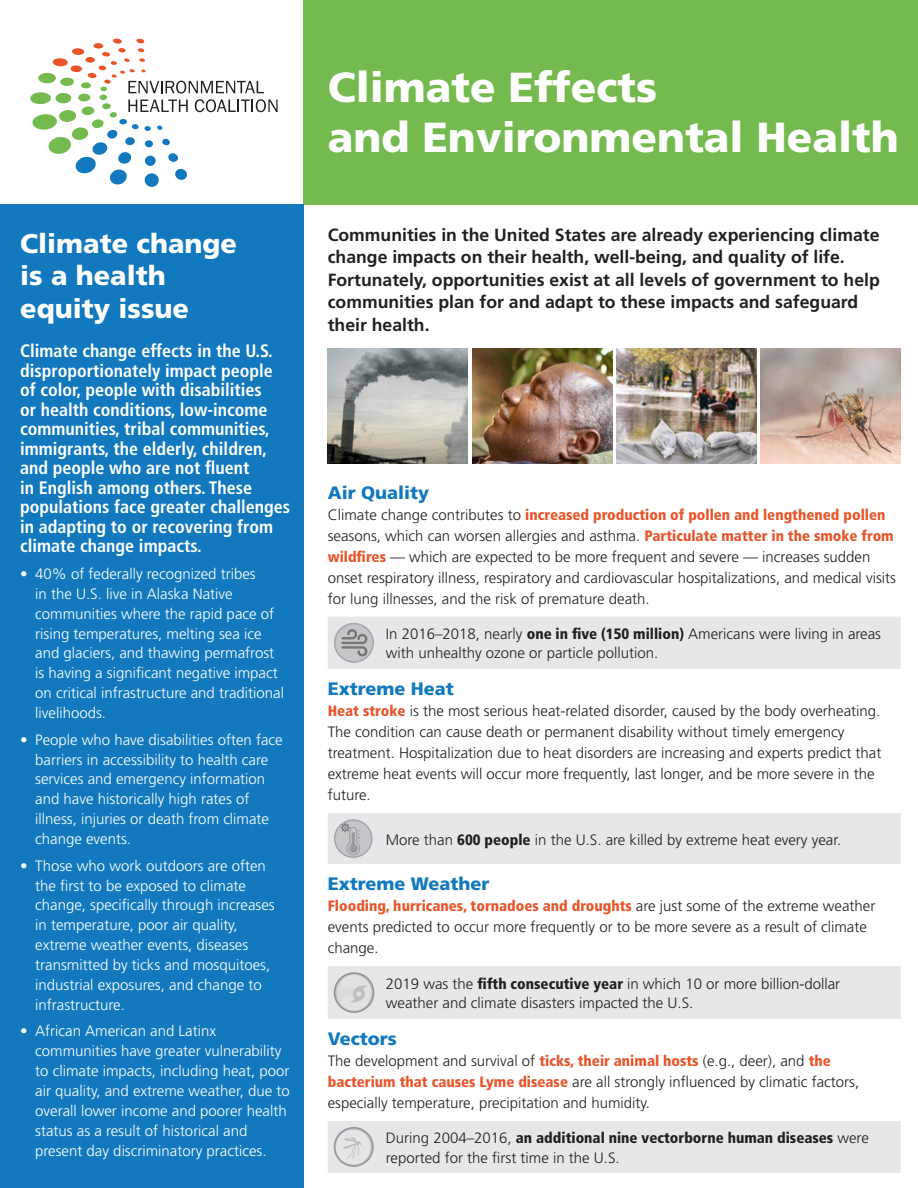
<style>
.page{position:relative;width:918px;height:1188px;background:#fff}
.page>*{position:absolute;margin:0;border:0;box-sizing:border-box;transform-origin:0 0}
.Fact_Sheet_Title{font:900 42px/50.4px "Frutiger";color:#fff}
.Subheader{font:900 27px/32.4px "Frutiger";color:#fff}
.Fast_Fact_Sidebar_co{font:700 condensed 18px/19.5px "Frutiger";color:#fff}
.t1{font:900 18px "Frutiger";color:#1279bf}
.Large_opening_paragr{font:700 17.7px/22.5px "Frutiger";color:#231f20}
.Body_paragraph{font:300 15px/21px "Frutiger";color:#231f20}
.t2{font:300 15px/19.8px "Frutiger";color:#fff}
.s1{font-weight:900;font-stretch:condensed;color:#e95429}
.s2{font-weight:900;font-stretch:condensed}
</style>
<div class="page">
<div style="left:304px;top:0;width:614px;height:205px;background:#75ba4f"></div>
<div style="left:0;top:205px;width:304px;height:983px;background:#1279bf"></div>
<svg style="left:32px;top:39px;width:246px;height:147px"></svg>
<div style="left:328px;top:617px;width:573px;height:52px;background:#e6e7e9"></div>
<div style="left:328px;top:813px;width:573px;height:51px;background:#e6e7e9"></div>
<div style="left:328px;top:966px;width:573px;height:53px;background:#e6e7e9"></div>
<img style="left:335px;top:973px;width:38px;height:39px">
<div style="left:334px;top:972px;width:40px;height:41px;border:2px solid #939598;border-radius:50%"></div>
<div style="left:328px;top:1121px;width:573px;height:52px;background:#e6e7e9"></div>
<img style="left:335px;top:1128px;width:38px;height:38px;border-radius:19px">
<div style="left:334px;top:1127px;width:40px;height:40px;border:2px solid #95979a;border-radius:50%"></div>
<img style="left:761px;top:348px;width:140px;height:115px">
<img style="left:616px;top:348px;width:140px;height:115px">
<img style="left:472px;top:348px;width:140px;height:115px">
<img style="left:328px;top:348px;width:140px;height:115px">
<p class="Subheader" style="left:20px;top:227px;width:218px">Climate change is a health equity issue</p>
<p class="Fast_Fact_Sidebar_co" style="left:20px;top:341px;width:272px">Climate change effects in the U.S. disproportionately impact people of color, people with disabilities<br>or health conditions, low-income communities, tribal communities, immigrants, the elderly, children, and people who are not fluent<br>in English among others. These populations face greater challenges in adapting to or recovering from climate change impacts.</p>
<p class="t2" style="left:35px;top:564px;width:250px;text-indent:-15px">• 40% of federally recognized tribes<br>in the U.S. live in Alaska Native communities where the rapid pace of rising temperatures, melting sea ice and glaciers, and thawing permafrost is having a significant negative impact on critical infrastructure and traditional livelihoods.</p>
<p class="t2" style="left:35px;top:730px;width:249px;text-indent:-15px">• People who have disabilities often face barriers in accessibility to health care services and emergency information and have historically high rates of illness, injuries or death from climate change events.</p>
<p class="t2" style="left:35px;top:856px;width:241px;text-indent:-15px">• Those who work outdoors are often the first to be exposed to climate change, specifically through increases in temperature, poor air quality, extreme weather events, diseases transmitted by ticks and mosquitoes, industrial exposures, and change to infrastructure.</p>
<p class="t2" style="left:35px;top:1021px;width:256px;text-indent:-15px">• African American and Latinx communities have greater vulnerability to climate impacts, including heat, poor air quality, and extreme weather, due to overall lower income and poorer health status as a result of historical and present day discriminatory practices.</p>
<p class="Fact_Sheet_Title" style="left:328px;top:61px;width:573px">Climate Effects<br>and Environmental Health</p>
<p class="Large_opening_paragr" style="left:328px;top:223px;width:554px">Communities in the United States are already experiencing climate change impacts on their health, well-being, and quality of life.<br>Fortunately, opportunities exist at all levels of government to help communities plan for and adapt to these impacts and safeguard their health.</p>
<p class="t1" style="left:328px;top:482px;width:103px">Air Quality</p>
<p class="Body_paragraph" style="left:328px;top:504px;width:570px">Climate change contributes to <span class="s1">increased production of pollen and lengthened pollen </span>seasons, which can worsen allergies and asthma. <span class="s1">Particulate matter in the smoke from wildfires</span> — which are expected to be more frequent and severe — increases sudden onset respiratory illness, respiratory and cardiovascular hospitalizations, and medical visits for lung illnesses, and the risk of premature death.</p>
<p class="Body_paragraph" style="left:386px;top:624px;width:497px;line-height:19.5px">In 2016–2018, nearly <span class="s2">one in five (150 million)</span> Americans were living in areas with unhealthy ozone or particle pollution.</p>
<p class="t1" style="left:328px;top:678px;width:128px">Extreme Heat</p>
<p class="Body_paragraph" style="left:328px;top:701px;width:555px"><span class="s1">Heat stroke</span> is the most serious heat-related disorder, caused by the body overheating.<br>The condition can cause death or permanent disability without timely emergency treatment. Hospitalization due to heat disorders are increasing and experts predict that extreme heat events will occur more frequently, last longer, and be more severe in the future.</p>
<p class="Body_paragraph" style="left:386px;top:829px;width:457px">More than <span class="s2">600 people</span> in the U.S. are killed by extreme heat every year.</p>
<p class="t1" style="left:328px;top:873px;width:163px">Extreme Weather</p>
<p class="Body_paragraph" style="left:328px;top:896px;width:549px"><span class="s1">Flooding, hurricanes, tornadoes and droughts</span> are just some of the extreme weather events predicted to occur more frequently or to be more severe as a result of climate change.</p>
<p class="Body_paragraph" style="left:386px;top:974px;width:456px;line-height:19.5px">2019 was the <span class="s2">fifth consecutive year</span> in which 10 or more billion-dollar weather and climate disasters impacted the U.S.</p>
<p class="t1" style="left:328px;top:1028px;width:71px">Vectors</p>
<p class="Body_paragraph" style="left:328px;top:1051px;width:533px">The development and survival of <span class="s1">ticks, their animal hosts</span> (e.g., deer), and <span class="s1">the bacterium that causes Lyme disease</span> are all strongly influenced by climatic factors, especially temperature, precipitation and humidity.</p>
<p class="Body_paragraph" style="left:386px;top:1128px;width:485px;line-height:19.5px">During 2004–2016, <span class="s2">an additional nine vectorborne human diseases</span> were reported for the first time in the U.S.</p>
</div>
